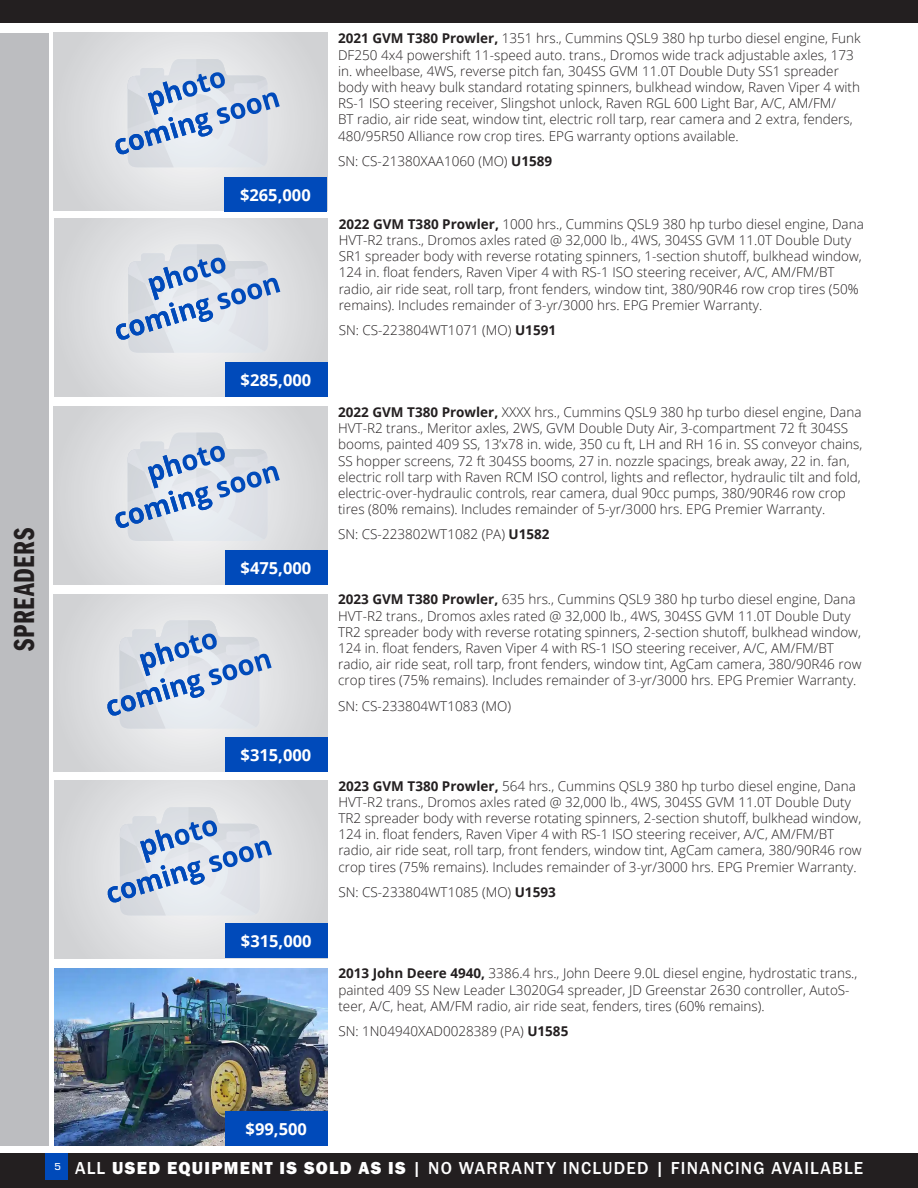
<style>
.page{position:relative;width:918px;height:1188px;background:#fff}
.page>*{position:absolute;margin:0;border:0;box-sizing:border-box;transform-origin:0 0}
.t1{font:30px "Franklin Gothic URW Com Dem";letter-spacing:.02em;color:#231f20}
.t2{font:500 18px "Franklin Gothic URW";letter-spacing:.07em;color:#fff}
.t3{font:18px "Franklin Gothic URW Hea";letter-spacing:.075em;color:#fff}
.t4{font:700 16.5px "Open Sans";color:#fff}
.Text{font:300 13.5px/16.2px "Open Sans";color:#231f20}
.s1{font-weight:700}
.s2{font-family:"Eurostile";font-size:10.5px}
.s3{font-family:"Franklin Gothic URW Hea";font-weight:400}
.s4{font-family:"Franklin Gothic URW";font-weight:500}
</style>
<div class="page">
<div style="left:0;top:0;width:918px;height:22px;background:#231f20"></div>
<div style="left:0;top:1154px;width:918px;height:34px;background:#231f20"></div>
<div style="left:45px;top:1154px;width:22px;height:26px;background:#004aba"></div>
<div style="left:0;top:33px;width:49px;height:1113px;background:#bcbdc0"></div>
<div style="left:54px;top:33px;width:273px;height:178px;background:#dbdcde"></div>
<svg style="left:115px;top:59px;width:165px;height:108px"></svg>
<div style="left:224px;top:177px;width:103px;height:35px;background:#004aba"></div>
<div style="left:54px;top:218px;width:274px;height:178px;background:#dbdcde"></div>
<svg style="left:116px;top:245px;width:164px;height:108px"></svg>
<div style="left:54px;top:407px;width:273px;height:178px;background:#dbdcde"></div>
<div style="left:225px;top:550px;width:102px;height:35px;background:#004aba"></div>
<svg style="left:115px;top:433px;width:165px;height:108px"></svg>
<div style="left:225px;top:362px;width:102px;height:35px;background:#004aba"></div>
<div style="left:54px;top:594px;width:273px;height:178px;background:#dbdcde"></div>
<div style="left:225px;top:737px;width:102px;height:35px;background:#004aba"></div>
<svg style="left:107px;top:620px;width:165px;height:109px"></svg>
<div style="left:54px;top:780px;width:274px;height:178px;background:linear-gradient(to right,#dddee0,#dedfe1)"></div>
<div style="left:225px;top:924px;width:103px;height:34px;background:#004aba"></div>
<svg style="left:107px;top:807px;width:165px;height:109px;background:#c3cfe1"></svg>
<img style="left:54px;top:968px;width:274px;height:178px">
<div style="left:225px;top:1111px;width:103px;height:35px;background:#004aba"></div>
<p class="t1" style="left:7px;top:651px;width:125px;rotate:-90deg">SPREADERS</p>
<p class="t4" style="left:240px;top:183px;width:72px">$265,000</p>
<p class="t4" style="left:241px;top:368px;width:72px">$285,000</p>
<p class="t4" style="left:241px;top:556px;width:72px">$475,000</p>
<p class="t4" style="left:241px;top:743px;width:72px">$315,000</p>
<p class="t4" style="left:241px;top:930px;width:72px">$315,000</p>
<p class="Text" style="left:338px;top:30px;width:524px"><span class="s1">2021 GVM T380 Prowler,</span> 1351 hrs., Cummins QSL9 380 hp turbo diesel engine, Funk DF250 4x4 powershift 11-speed auto. trans., Dromos wide track adjustable axles, 173 in. wheelbase, 4WS, reverse pitch fan, 304SS GVM 11.0T Double Duty SS1 spreader body with heavy bulk standard rotating spinners, bulkhead window, Raven Viper 4 with RS-1 ISO steering receiver, Slingshot unlock, Raven RGL 600 Light Bar, A/C, AM/FM/<br>BT radio, air ride seat, window tint, electric roll tarp, rear camera and 2 extra, fenders, 480/95R50 Alliance row crop tires. EPG warranty options available.</p>
<p class="Text" style="left:338px;top:152px;width:216px">SN: CS-21380XAA1060 (MO) <span class="s1">U1589</span></p>
<p class="Text" style="left:339px;top:215px;width:527px"><span class="s1">2022 GVM T380 Prowler,</span> 1000 hrs., Cummins QSL9 380 hp turbo diesel engine, Dana HVT-R2 trans., Dromos axles rated @ 32,000 lb., 4WS, 304SS GVM 11.0T Double Duty SR1 spreader body with reverse rotating spinners, 1-section shutoff, bulkhead window, 124 in. float fenders, Raven Viper 4 with RS-1 ISO steering receiver, A/C, AM/FM/BT radio, air ride seat, roll tarp, front fenders, window tint, 380/90R46 row crop tires (50% remains). Includes remainder of 3-yr/3000 hrs. EPG Premier Warranty.</p>
<p class="Text" style="left:339px;top:322px;width:219px">SN: CS-223804WT1071 (MO) <span class="s1">U1591</span></p>
<p class="Text" style="left:338px;top:404px;width:526px"><span class="s1">2022 GVM T380 Prowler,</span> XXXX hrs., Cummins QSL9 380 hp turbo diesel engine, Dana HVT-R2 trans., Meritor axles, 2WS, GVM Double Duty Air, 3-compartment 72 ft 304SS booms, painted 409 SS, 13’x78 in. wide, 350 cu ft, LH and RH 16 in. SS conveyor chains, SS hopper screens, 72 ft 304SS booms, 27 in. nozzle spacings, break away, 22 in. fan, electric roll tarp with Raven RCM ISO control, lights and reflector, hydraulic tilt and fold, electric-over-hydraulic controls, rear camera, dual 90cc pumps, 380/90R46 row crop tires (80% remains). Includes remainder of 5-yr/3000 hrs. EPG Premier Warranty.</p>
<p class="Text" style="left:338px;top:526px;width:213px">SN: CS-223802WT1082 (PA) <span class="s1">U1582</span></p>
<p class="Text" style="left:338px;top:591px;width:525px"><span class="s1">2023 GVM T380 Prowler,</span> 635 hrs., Cummins QSL9 380 hp turbo diesel engine, Dana HVT-R2 trans., Dromos axles rated @ 32,000 lb., 4WS, 304SS GVM 11.0T Double Duty TR2 spreader body with reverse rotating spinners, 2-section shutoff, bulkhead window, 124 in. float fenders, Raven Viper 4 with RS-1 ISO steering receiver, A/C, AM/FM/BT radio, air ride seat, roll tarp, front fenders, window tint, AgCam camera, 380/90R46 row crop tires (75% remains). Includes remainder of 3-yr/3000 hrs. EPG Premier Warranty.</p>
<p class="Text" style="left:338px;top:697px;width:174px">SN: CS-233804WT1083 (MO)</p>
<p class="Text" style="left:338px;top:777px;width:525px"><span class="s1">2023 GVM T380 Prowler,</span> 564 hrs., Cummins QSL9 380 hp turbo diesel engine, Dana HVT-R2 trans., Dromos axles rated @ 32,000 lb., 4WS, 304SS GVM 11.0T Double Duty TR2 spreader body with reverse rotating spinners, 2-section shutoff, bulkhead window, 124 in. float fenders, Raven Viper 4 with RS-1 ISO steering receiver, A/C, AM/FM/BT radio, air ride seat, roll tarp, front fenders, window tint, AgCam camera, 380/90R46 row crop tires (75% remains). Includes remainder of 3-yr/3000 hrs. EPG Premier Warranty.</p>
<p class="Text" style="left:338px;top:884px;width:219px">SN: CS-233804WT1085 (MO) <span class="s1">U1593</span></p>
<p class="Text" style="left:338px;top:965px;width:521px"><span class="s1">2013 John Deere 4940,</span> 3386.4 hrs., John Deere 9.0L diesel engine, hydrostatic trans., painted 409 SS New Leader L3020G4 spreader, JD Greenstar 2630 controller, AutoS&shy;teer, A/C, heat, AM/FM radio, air ride seat, fenders, tires (60% remains).</p>
<p class="Text" style="left:338px;top:1023px;width:232px">SN: 1N04940XAD0028389 (PA) <span class="s1">U1585</span></p>
<p class="t4" style="left:246px;top:1117px;width:63px">$99,500</p>
<h2 class="t2" style="left:54px;top:1153px;width:810px"><span class="s2">5</span> ALL <span class="s3">USED EQUIPMENT IS SOLD AS IS</span> | NO WARRANTY INCLUDED | FINANCING AVAILABLE</h2>
<h2 class="t3" style="left:75px;top:1152px;width:332px"><span class="s4">ALL</span> USED EQUIPMENT IS SOLD AS IS</h2>
<h2 class="t2" style="left:413px;top:1157px;width:452px">| NO WARRANTY INCLUDED | FINANCING AVAILABLE</h2>
</div>
